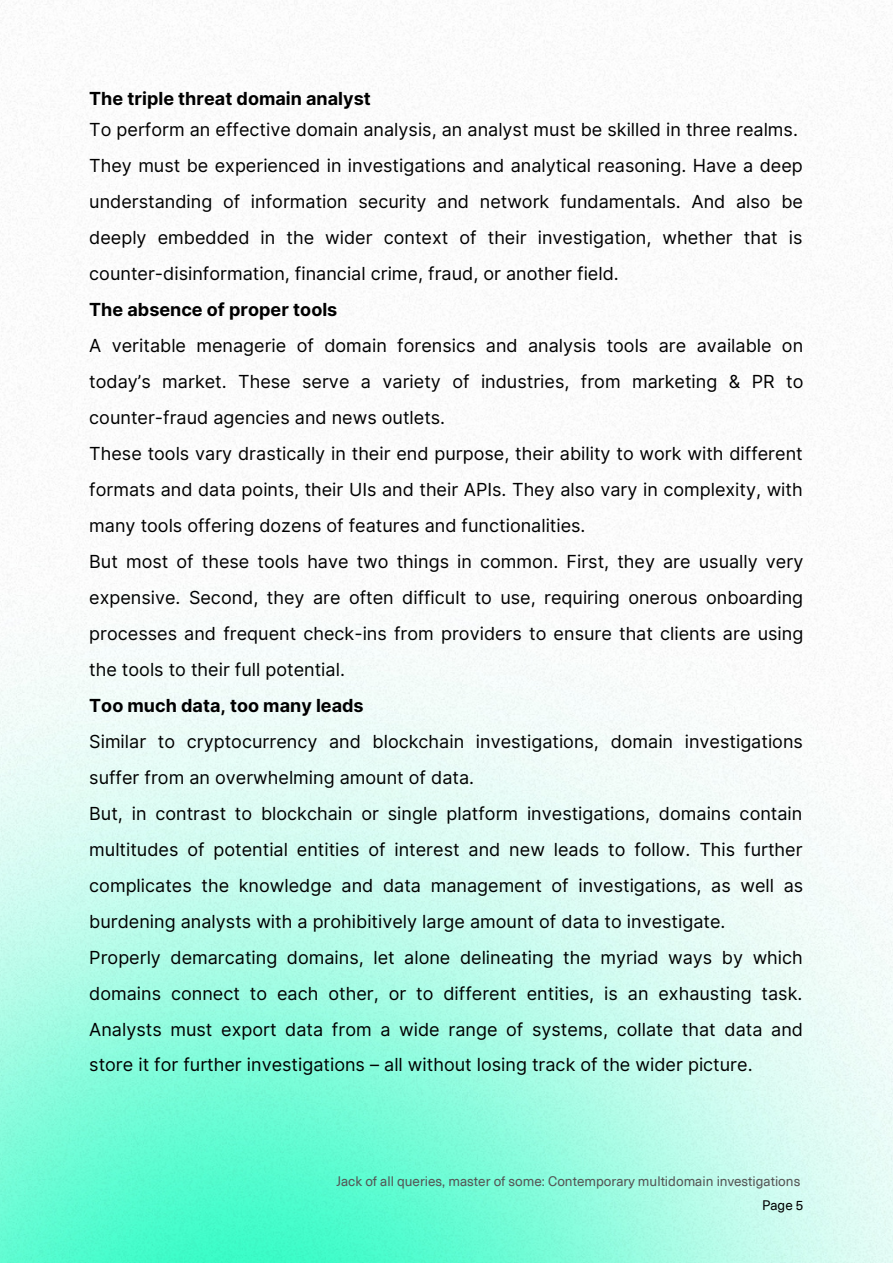
<style>
.page{position:relative;width:893px;height:1264px;background:#fff}
.page>*{position:absolute;margin:0;border:0;box-sizing:border-box;transform-origin:0 0}
.t1{font:18px/36px "Inter";color:#000}
.t2{font:700 18px "Inter";color:#000}
.t3{font:13.5px "Neue Haas Unica Pro";color:#545454}
.t4{font:13.5px "Neue Haas Unica Pro";color:#000}
</style>
<div class="page">
<img style="left:0;top:0;width:892px;height:1262px">
<p class="t2" style="left:89px;top:88px;width:283px">The triple threat domain analyst</p>
<p class="t1" style="left:89px;top:111px;width:715px">To perform an effective domain analysis, an analyst must be skilled in three realms.<br>They must be experienced in investigations and analytical reasoning. Have a deep understanding of information security and network fundamentals. And also be deeply embedded in the wider context of their investigation, whether that is counter-disinformation, financial crime, fraud, or another field.</p>
<p class="t2" style="left:89px;top:298px;width:249px">The absence of proper tools</p>
<p class="t1" style="left:89px;top:327px;width:715px">A veritable menagerie of domain forensics and analysis tools are available on today’s market. These serve a variety of industries, from marketing &amp; PR to counter-fraud agencies and news outlets.<br>These tools vary drastically in their end purpose, their ability to work with different formats and data points, their UIs and their APIs. They also vary in complexity, with many tools offering dozens of features and functionalities.<br>But most of these tools have two things in common. First, they are usually very expensive. Second, they are often difficult to use, requiring onerous onboarding processes and frequent check-ins from providers to ensure that clients are using the tools to their full potential.</p>
<p class="t2" style="left:89px;top:694px;width:276px">Too much data, too many leads</p>
<p class="t1" style="left:89px;top:723px;width:715px">Similar to cryptocurrency and blockchain investigations, domain investigations suffer from an overwhelming amount of data.<br>But, in contrast to blockchain or single platform investigations, domains contain multitudes of potential entities of interest and new leads to follow. This further complicates the knowledge and data management of investigations, as well as burdening analysts with a prohibitively large amount of data to investigate.<br>Properly demarcating domains, let alone delineating the myriad ways by which domains connect to each other, or to different entities, is an exhausting task.<br>Analysts must export data from a wide range of systems, collate that data and store it for further investigations – all without losing track of the wider picture.</p>
<p class="t3" style="left:336px;top:1170px;width:465px">Jack of all queries, master of some: Contemporary multidomain investigations</p>
<p class="t4" style="left:762px;top:1194px;width:43px">Page 5</p>
</div>
